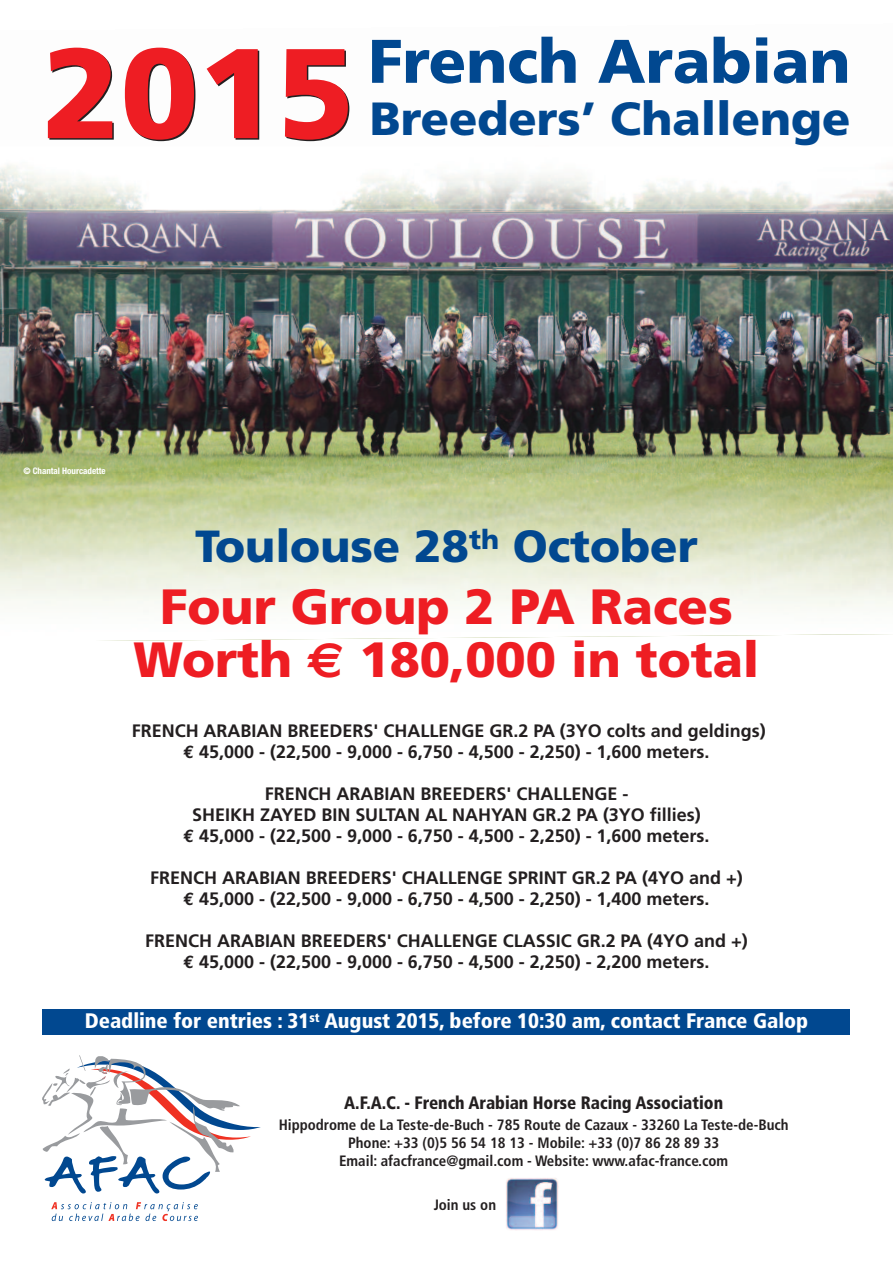
<style>
.page{position:relative;width:893px;height:1263px;background:#fff}
.page>*{position:absolute;margin:0;border:0;box-sizing:border-box;transform-origin:0 0}
.t1{font:900 61.5px "Frutiger";color:#014890}
.t2{font:900 49.5px/52.5px "Frutiger";color:#ee1d23;text-align:center}
.t3{font:900 46.5px "Frutiger";color:#014890}
.t4{font:900 45px "Frutiger";color:#014890}
.t5{font:900 condensed 21px "Frutiger";color:#fff}
.t6{font:700 18px/21px "Frutiger";color:#231f20;text-align:center}
.t7{font:900 condensed 18px "Frutiger";color:#231f20;scale:.95 1}
.t8{font:700 condensed 15px/18px "Frutiger";color:#231f20;text-align:center}
.t9{font:700 condensed 9px "Helvetica Neue";color:#fff}
.s1{font-size:127.5px;color:#ee1d23}
.s2{font-family:"Euro Sans";font-weight:700}
.s3{font-family:"Euro Mono"}
</style>
<div class="page">
<img style="left:0;top:209px;width:893px;height:264px">
<img style="left:0;top:473px;width:893px;height:168px">
<img style="left:0;top:165px;width:893px;height:44px">
<img style="left:506px;top:1177px;width:53px;height:54px;border-radius:4px">
<svg style="left:42px;top:1055px;width:219px;height:138px"></svg>
<svg style="left:51px;top:1202px;width:147px;height:19px"></svg>
<div style="left:43px;top:1009px;width:807px;height:26px;background:#014890"></div>
<h1 class="t1" style="left:43px;top:37px;width:809px"><span class="s1">2015</span> French Arabian</h1>
<h3 class="t3" style="left:370px;top:100px;width:482px">Breeders’ Challenge</h3>
<p class="t9" style="left:23px;top:468px;width:84px">© Chantal Hourcadette</p>
<h3 class="t4" style="left:195px;top:528px;width:504px">Toulouse 28<sup>th</sup> October</h3>
<h2 class="t2" style="left:134px;top:584px;width:627px">Four Group 2 PA Races<br>Worth <span class="s2">€</span> 180,000 in total</h2>
<p class="t6" style="left:132px;top:722px;width:635px">FRENCH ARABIAN BREEDERS' CHALLENGE GR.2 PA (3YO colts and geldings) <span class="s3">€</span> 45,000 - (22,500 - 9,000 - 6,750 - 4,500 - 2,250) - 1,600 meters.</p>
<p class="t6" style="left:184px;top:785px;width:527px">FRENCH ARABIAN BREEDERS' CHALLENGE -<br>SHEIKH ZAYED BIN SULTAN AL NAHYAN GR.2 PA (3YO fillies)<br><span class="s3">€</span> 45,000 - (22,500 - 9,000 - 6,750 - 4,500 - 2,250) - 1,600 meters.</p>
<p class="t6" style="left:150px;top:869px;width:594px">FRENCH ARABIAN BREEDERS' CHALLENGE SPRINT GR.2 PA (4YO and +) <span class="s3">€</span> 45,000 - (22,500 - 9,000 - 6,750 - 4,500 - 2,250) - 1,400 meters.</p>
<p class="t6" style="left:145px;top:932px;width:604px">FRENCH ARABIAN BREEDERS' CHALLENGE CLASSIC GR.2 PA (4YO and +) <span class="s3">€</span> 45,000 - (22,500 - 9,000 - 6,750 - 4,500 - 2,250) - 2,200 meters.</p>
<p class="t5" style="left:85px;top:1012px;width:725px">Deadline for entries : 31<sup>st</sup> August 2015, before 10:30 am, contact France Galop</p>
<p class="t7" style="left:344px;top:1096px;width:400px">A.F.A.C. - French Arabian Horse Racing Association</p>
<p class="t8" style="left:279px;top:1116px;width:512px">Hippodrome de La Teste-de-Buch - 785 Route de Cazaux - 33260 La Teste-de-Buch<br>Phone: +33 (0)5 56 54 18 13 - Mobile: +33 (0)7 86 28 89 33<br>Email: afacfrance@gmail.com - Website: www.afac-france.com</p>
<p class="t8" style="left:434px;top:1197px;width:64px">Join us on</p>
</div>
